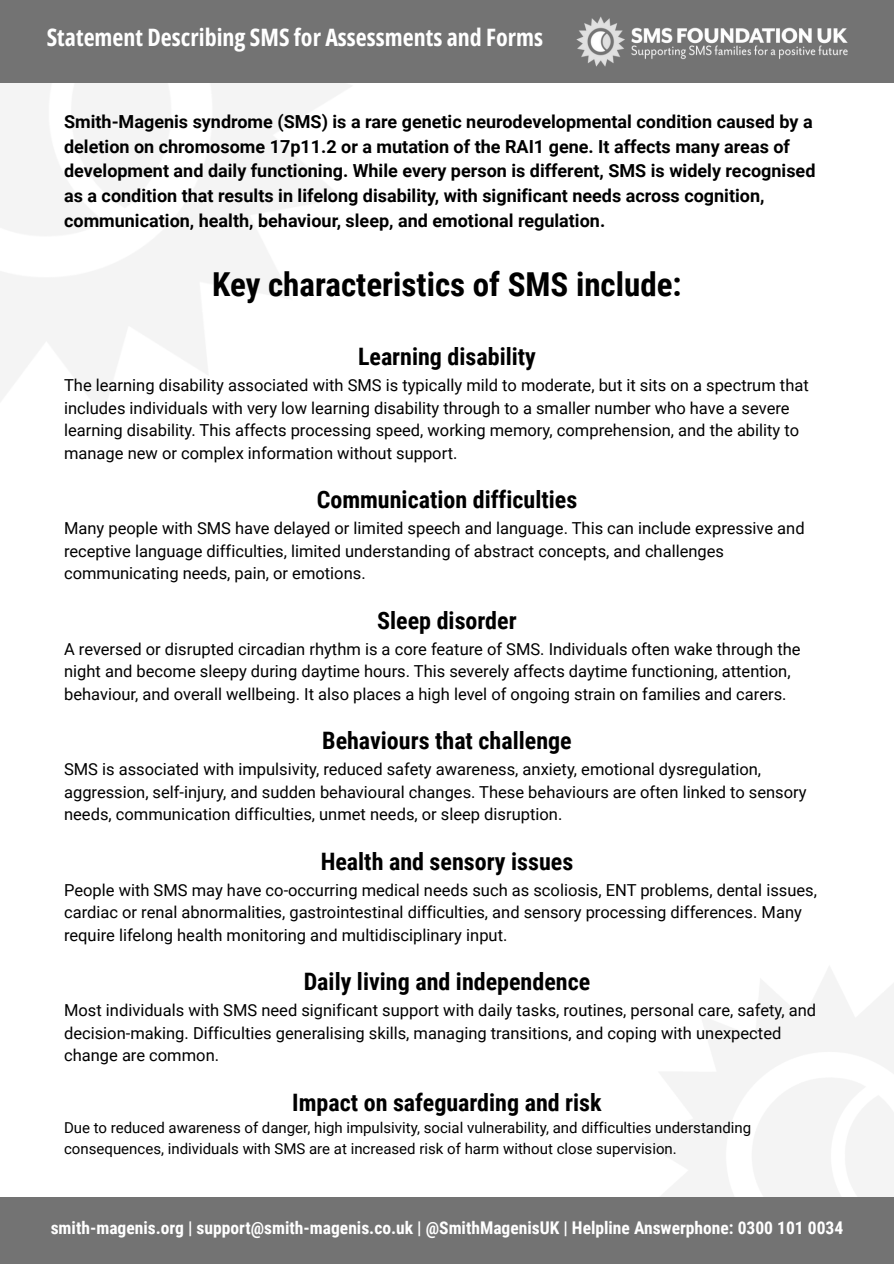
<style>
.page{position:relative;width:894px;height:1264px;background:#fff}
.page>*{position:absolute;margin:0;border:0;box-sizing:border-box;transform-origin:0 0}
.t1{font:700 33px "Roboto Condensed";color:#000}
.t2{font:700 24px "Roboto Condensed";color:#000}
.t3{font:700 24px "Open Sans Condensed";color:#fff}
.t4{font:700 18px/24.8px "Roboto";color:#000}
.t5{font:700 17.55px "Roboto Condensed";color:#fff}
.t6{font:16.5px/22.5px "Roboto";color:#000}
.t7{font:15px/20.2px "Roboto";color:#000}
</style>
<div class="page">
<div style="left:0;top:1197px;width:893px;height:66px;background:#737373"></div>
<div style="left:0;top:0;width:893px;height:82px;background:#737373"></div>
<img style="left:576px;top:16px;width:271px;height:50px">
<h2 class="t3" style="left:47px;top:20px;width:498px">Statement Describing SMS for Assessments and Forms</h2>
<p class="t4" style="left:64px;top:109px;width:752px">Smith-Magenis syndrome (SMS) is a rare genetic neurodevelopmental condition caused by a deletion on chromosome 17p11.2 or a mutation of the RAI1 gene. It affects many areas of development and daily functioning. While every person is different, SMS is widely recognised as a condition that results in lifelong disability, with significant needs across cognition, communication, health, behaviour, sleep, and emotional regulation.</p>
<h1 class="t1" style="left:212px;top:265px;width:470px">Key characteristics of SMS include:</h1>
<h2 class="t2" style="left:358px;top:343px;width:179px">Learning disability</h2>
<p class="t6" style="left:64px;top:374px;width:746px">The learning disability associated with SMS is typically mild to moderate, but it sits on a spectrum that includes individuals with very low learning disability through to a smaller number who have a severe learning disability. This affects processing speed, working memory, comprehension, and the ability to manage new or complex information without support.</p>
<h2 class="t2" style="left:316px;top:486px;width:262px">Communication difficulties</h2>
<p class="t6" style="left:64px;top:517px;width:741px">Many people with SMS have delayed or limited speech and language. This can include expressive and receptive language difficulties, limited understanding of abstract concepts, and challenges communicating needs, pain, or emotions.</p>
<h2 class="t2" style="left:377px;top:606px;width:141px">Sleep disorder</h2>
<p class="t6" style="left:64px;top:638px;width:737px">A reversed or disrupted circadian rhythm is a core feature of SMS. Individuals often wake through the night and become sleepy during daytime hours. This severely affects daytime functioning, attention, behaviour, and overall wellbeing. It also places a high level of ongoing strain on families and carers.</p>
<h2 class="t2" style="left:322px;top:727px;width:251px">Behaviours that challenge</h2>
<p class="t6" style="left:64px;top:758px;width:744px">SMS is associated with impulsivity, reduced safety awareness, anxiety, emotional dysregulation, aggression, self-injury, and sudden behavioural changes. These behaviours are often linked to sensory needs, communication difficulties, unmet needs, or sleep disruption.</p>
<h2 class="t2" style="left:320px;top:847px;width:254px">Health and sensory issues</h2>
<p class="t6" style="left:64px;top:878px;width:754px">People with SMS may have co-occurring medical needs such as scoliosis, ENT problems, dental issues, cardiac or renal abnormalities, gastrointestinal difficulties, and sensory processing differences. Many require lifelong health monitoring and multidisciplinary input.</p>
<h2 class="t2" style="left:303px;top:968px;width:288px">Daily living and independence</h2>
<p class="t6" style="left:64px;top:999px;width:753px">Most individuals with SMS need significant support with daily tasks, routines, personal care, safety, and decision-making. Difficulties generalising skills, managing transitions, and coping with unexpected change are common.</p>
<h2 class="t2" style="left:292px;top:1088px;width:311px">Impact on safeguarding and risk</h2>
<p class="t7" style="left:64px;top:1118px;width:688px">Due to reduced awareness of danger, high impulsivity, social vulnerability, and difficulties understanding consequences, individuals with SMS are at increased risk of harm without close supervision.</p>
<p class="t5" style="left:51px;top:1218px;width:793px">smith-magenis.org | support@smith-magenis.co.uk | @SmithMagenisUK | Helpline Answerphone: 0300 101 0034</p>
</div>
